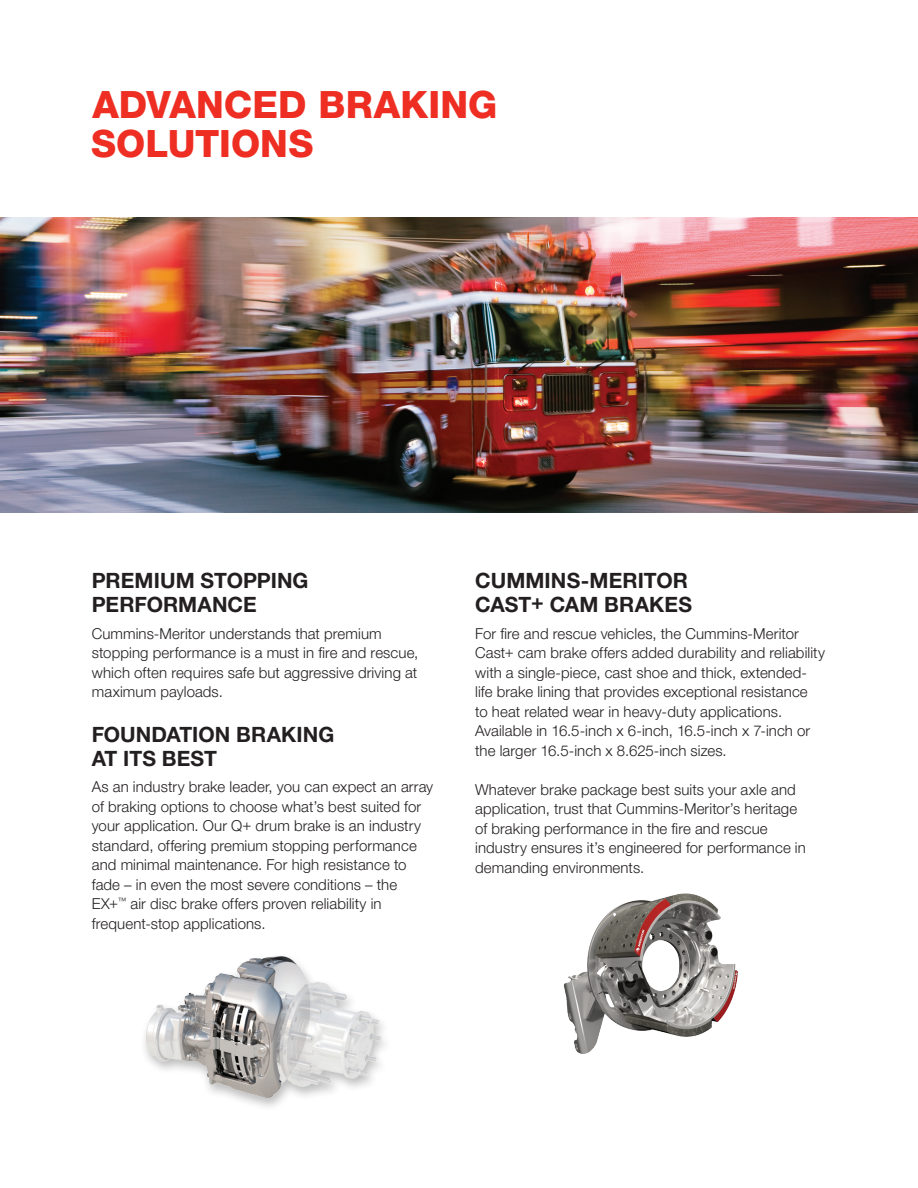
<style>
.page{position:relative;width:918px;height:1188px;background:#fff}
.page>*{position:absolute;margin:0;border:0;box-sizing:border-box;transform-origin:0 0}
.t1{font:800 37.5px/38.2px "Helvetica Neue LT Pro";color:#ee2e22}
.t2{font:700 21px/24px "Helvetica Neue LT Pro";letter-spacing:.005em;color:#231f20}
.t3{font:300 15px/19.5px "Helvetica Neue LT Pro";letter-spacing:.005em;color:#231f20}
</style>
<div class="page">
<img style="left:0;top:218px;width:918px;height:294px">
<img style="left:144px;top:956px;width:241px;height:151px">
<img style="left:564px;top:893px;width:174px;height:161px">
<h1 class="t1" style="left:91px;top:86px;width:408px">ADVANCED BRAKING<br>SOLUTIONS</h1>
<h2 class="t2" style="left:92px;top:568px;width:218px">PREMIUM STOPPING<br>PERFORMANCE</h2>
<p class="t3" style="left:92px;top:624px;width:328px">Cummins-Meritor understands that premium stopping performance is a must in fire and rescue, which often requires safe but aggressive driving at maximum payloads.</p>
<h2 class="t2" style="left:92px;top:722px;width:244px">FOUNDATION BRAKING<br>AT ITS BEST</h2>
<p class="t3" style="left:92px;top:777px;width:343px">As an industry brake leader, you can expect an array of braking options to choose what’s best suited for your application. Our Q+ drum brake is an industry standard, offering premium stopping performance and minimal maintenance. For high resistance to fade – in even the most severe conditions – the EX+<sup>™</sup> air disc brake offers proven reliability in frequent-stop applications.</p>
<h2 class="t2" style="left:475px;top:568px;width:218px">CUMMINS-MERITOR<br>CAST+ CAM BRAKES</h2>
<p class="t3" style="left:475px;top:624px;width:351px">For fire and rescue vehicles, the Cummins-Meritor Cast+ cam brake offers added durability and reliability with a single-piece, cast shoe and thick, extended&shy;life brake lining that provides exceptional resistance<br>to heat related wear in heavy-duty applications.<br>Available in 16.5-inch x 6-inch, 16.5-inch x 7-inch or the larger 16.5-inch x 8.625-inch sizes.</p>
<p class="t3" style="left:475px;top:780px;width:332px">Whatever brake package best suits your axle and application, trust that Cummins-Meritor’s heritage of braking performance in the fire and rescue industry ensures it’s engineered for performance in demanding environments.</p>
</div>
